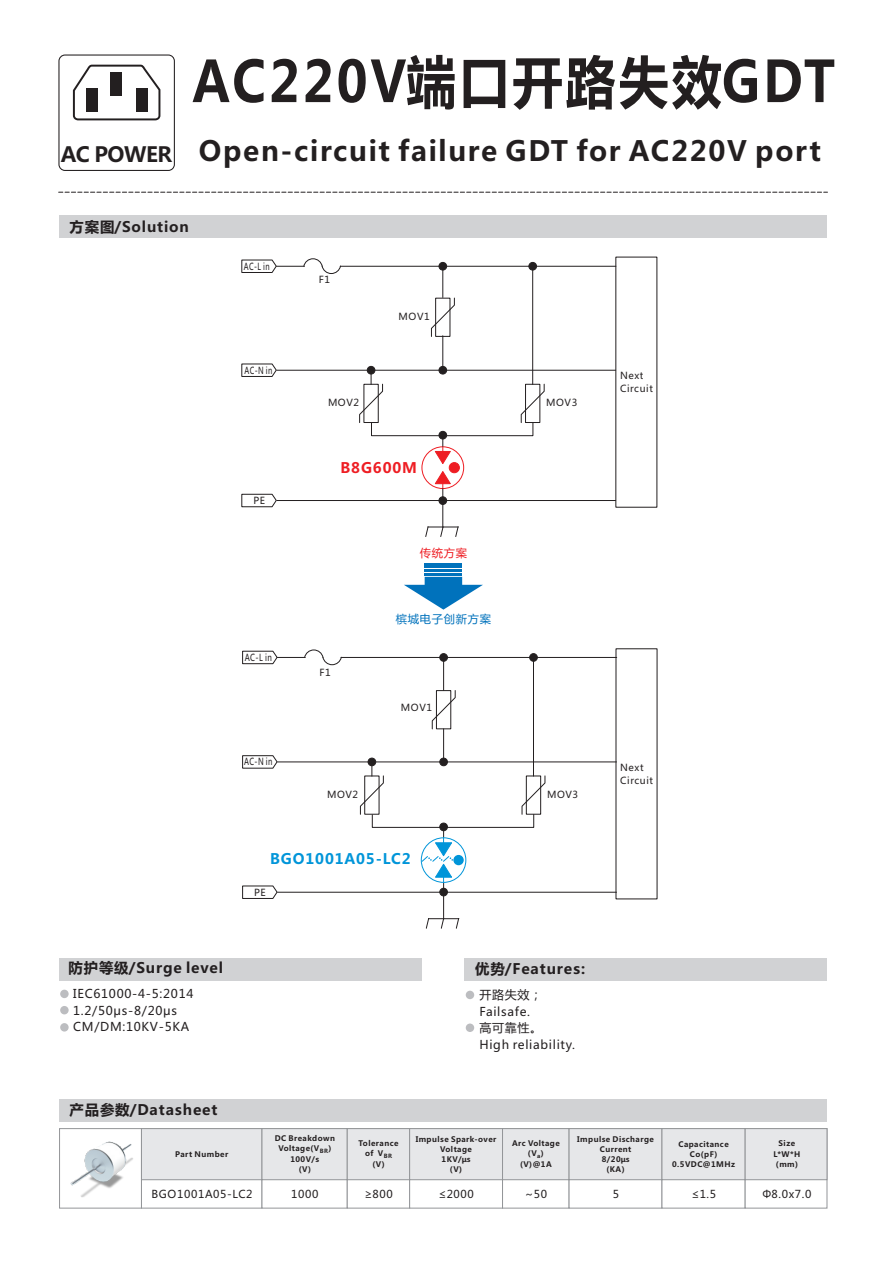
<style>
.page{position:relative;width:893px;height:1263px;background:#fff}
.page>*{position:absolute;margin:0;border:0;box-sizing:border-box;transform-origin:0 0}
.t1{font:700 56.4px "Microsoft Ya Hei";letter-spacing:.06em;color:#231f20;scale:.89 1}
.t2{font:700 27.6px "Microsoft Ya Hei";letter-spacing:.06em;color:#231f20}
.t3{font:700 20.85px "Microsoft Ya Hei";letter-spacing:-.02em;color:#231f20}
.t4{font:700 14.4px "Microsoft Ya Hei";letter-spacing:.06em;color:#231f20}
.t5{font:700 14.4px "Microsoft Ya Hei";letter-spacing:.06em;color:#0095d9}
.t6{font:700 14.4px "Microsoft Ya Hei";letter-spacing:.06em;color:#ee1d23}
.t7{font:12px/16.5px "Microsoft Ya Hei";letter-spacing:.06em;color:#231f20}
.t8{font:11.25px "Microsoft Ya Hei";letter-spacing:.06em;color:#0072bc}
.t9{font:11.25px "Microsoft Ya Hei";color:#ee1d23}
.t10{font:10.8px "Microsoft Ya Hei";letter-spacing:.06em;color:#231f20}
.t11{font:9.6px/12.8px "Microsoft Ya Hei";letter-spacing:.06em;color:#231f20}
.t12{font:9.6px "Microsoft Ya Hei";letter-spacing:.06em;color:#231f20;scale:.72 1}
.t13{font:9.6px "Microsoft Ya Hei";letter-spacing:.06em;color:#231f20;scale:.76 1}
.t14{font:9.6px "Microsoft Ya Hei";letter-spacing:.06em;color:#231f20;scale:.73 1}
.t15{font:700 7.65px/10.1px "Microsoft Ya Hei";letter-spacing:.06em;color:#231f20;text-align:center}
.t16{font:700 5.7px "Microsoft Ya Hei";color:#231f20}
</style>
<div class="page">
<div style="left:59px;top:958px;width:363px;height:22px;background:#d1d2d4"></div>
<div style="left:465px;top:958px;width:362px;height:22px;background:#d1d2d4"></div>
<div style="left:59px;top:1099px;width:768px;height:22px;background:#d1d2d4"></div>
<div style="left:59px;top:216px;width:768px;height:22px;background:#d1d2d4"></div>
<hr style="left:277px;top:370px;width:339px;height:1px;background:#231f20">
<hr style="left:443px;top:264px;width:1px;height:33px;background:#231f20">
<hr style="left:443px;top:336px;width:1px;height:33px;background:#231f20">
<hr style="left:340px;top:266px;width:276px;height:1px;background:#231f20">
<hr style="left:277px;top:500px;width:339px;height:1px;background:#231f20">
<div style="left:422px;top:447px;width:42px;height:42px;border:1px solid #ee1d23;border-radius:50%"></div>
<div style="left:449px;top:462px;width:11px;height:11px;background:#ee1d23;border:1px solid #ee1d23;border-radius:50%"></div>
<svg style="left:435px;top:471px;width:16px;height:18px"></svg>
<div style="left:371px;top:423px;width:162px;height:13px;border:1px solid #231f20"></div>
<hr style="left:532px;top:265px;width:1px;height:119px;background:#231f20">
<svg style="left:435px;top:434px;width:16px;height:31px"></svg>
<hr style="left:443px;top:489px;width:1px;height:39px;background:#231f20">
<hr style="left:428px;top:527px;width:30px;height:1px;background:#231f20">
<svg style="left:425px;top:526px;width:4px;height:11px"></svg>
<svg style="left:440px;top:526px;width:4px;height:11px"></svg>
<svg style="left:455px;top:526px;width:4px;height:11px"></svg>
<svg style="left:431px;top:298px;width:24px;height:39px"></svg>
<svg style="left:359px;top:371px;width:24px;height:52px"></svg>
<svg style="left:521px;top:384px;width:24px;height:39px"></svg>
<svg style="left:241px;top:258px;width:100px;height:16px"></svg>
<svg style="left:241px;top:364px;width:36px;height:13px"></svg>
<svg style="left:241px;top:494px;width:36px;height:13px"></svg>
<div style="left:439px;top:262px;width:8px;height:8px;background:#231f20;border:1px solid #231f20;border-radius:50%"></div>
<div style="left:529px;top:262px;width:8px;height:8px;background:#231f20;border:1px solid #231f20;border-radius:50%"></div>
<div style="left:439px;top:366px;width:8px;height:8px;background:#231f20;border:1px solid #231f20;border-radius:50%"></div>
<div style="left:367px;top:366px;width:8px;height:8px;background:#231f20;border:1px solid #231f20;border-radius:50%"></div>
<div style="left:439px;top:431px;width:8px;height:8px;background:#231f20;border:1px solid #231f20;border-radius:50%"></div>
<div style="left:439px;top:497px;width:8px;height:8px;background:#231f20;border:1px solid #231f20;border-radius:50%"></div>
<hr style="left:278px;top:762px;width:338px;height:1px;background:#231f20">
<hr style="left:443px;top:656px;width:1px;height:34px;background:#231f20">
<hr style="left:443px;top:729px;width:1px;height:32px;background:#231f20">
<hr style="left:341px;top:657px;width:276px;height:1px;background:#231f20">
<hr style="left:278px;top:892px;width:338px;height:1px;background:#231f20">
<hr style="left:533px;top:657px;width:1px;height:119px;background:#231f20">
<hr style="left:443px;top:880px;width:1px;height:39px;background:#231f20">
<hr style="left:428px;top:918px;width:31px;height:1px;background:#231f20">
<svg style="left:426px;top:919px;width:3px;height:10px"></svg>
<svg style="left:441px;top:918px;width:3px;height:11px"></svg>
<svg style="left:456px;top:918px;width:3px;height:11px"></svg>
<svg style="left:432px;top:690px;width:24px;height:39px"></svg>
<svg style="left:360px;top:762px;width:24px;height:53px"></svg>
<svg style="left:522px;top:775px;width:23px;height:40px"></svg>
<svg style="left:242px;top:649px;width:100px;height:16px"></svg>
<svg style="left:242px;top:755px;width:36px;height:13px"></svg>
<svg style="left:242px;top:885px;width:36px;height:14px"></svg>
<svg style="left:421px;top:837px;width:45px;height:45px"></svg>
<svg style="left:422px;top:826px;width:38px;height:57px"></svg>
<div style="left:453px;top:855px;width:11px;height:10px;background:#0095d9;border-radius:50%"></div>
<div style="left:440px;top:653px;width:8px;height:8px;background:#231f20;border:1px solid #231f20;border-radius:50%"></div>
<div style="left:529px;top:653px;width:9px;height:8px;background:#231f20;border:1px solid #231f20;border-radius:50%"></div>
<div style="left:440px;top:758px;width:8px;height:8px;background:#231f20;border:1px solid #231f20;border-radius:50%"></div>
<div style="left:368px;top:758px;width:8px;height:8px;background:#231f20;border:1px solid #231f20;border-radius:50%"></div>
<div style="left:440px;top:823px;width:8px;height:8px;background:#231f20;border:1px solid #231f20;border-radius:50%"></div>
<div style="left:440px;top:888px;width:8px;height:8px;background:#231f20;border:1px solid #231f20;border-radius:50%"></div>
<div style="left:59px;top:1128px;width:83px;height:80px;border:1px solid #939598"></div>
<img style="left:70px;top:1138px;width:71px;height:63px">
<svg style="left:141px;top:1128px;width:686px;height:80px"></svg>
<div style="left:60px;top:1006px;width:9px;height:8px;background:#bcbdc0;border-radius:50%"></div>
<div style="left:466px;top:991px;width:8px;height:8px;background:#bcbdc0;border-radius:50%"></div>
<div style="left:466px;top:1023px;width:8px;height:9px;background:#bcbdc0;border-radius:50%"></div>
<svg style="left:73px;top:65px;width:87px;height:55px"></svg>
<div style="left:111px;top:72px;width:11px;height:23px;background:#231f20"></div>
<div style="left:86px;top:88px;width:12px;height:23px;background:#231f20"></div>
<div style="left:136px;top:88px;width:12px;height:23px;background:#231f20"></div>
<div style="left:60px;top:990px;width:9px;height:8px;background:#bcbdc0;border-radius:50%"></div>
<svg style="left:404px;top:577px;width:79px;height:33px"></svg>
<hr style="left:425px;top:573px;width:37px;height:3px;background:#0072bc">
<hr style="left:425px;top:569px;width:37px;height:3px;background:#0072bc">
<hr style="left:425px;top:567px;width:37px;height:1px;background:#0072bc">
<hr style="left:425px;top:564px;width:37px;height:1px;background:#0072bc">
<hr style="left:425px;top:563px;width:37px;height:1px;background:#0072bc">
<div style="left:60px;top:1023px;width:9px;height:8px;background:#bcbdc0;border-radius:50%"></div>
<svg style="left:59px;top:192px;width:768px;height:1px"></svg>
<div style="left:58px;top:54px;width:117px;height:117px;border:1px solid #231f20;border-radius:6px"></div>
<h3 class="t3" style="left:61px;top:145px;width:113px">AC POWER</h3>
<h1 class="t1" style="left:192px;top:56px;width:724px">AC220V端口开路失效GDT</h1>
<h2 class="t2" style="left:199px;top:139px;width:623px">Open-circuit failure GDT for AC220V port</h2>
<h3 class="t4" style="left:69px;top:220px;width:121px">方案图/Solution</h3>
<p class="t12" style="left:244px;top:262px;width:37px">AC-L in</p>
<p class="t12" style="left:245px;top:366px;width:40px">AC-N in</p>
<p class="t11" style="left:253px;top:495px;width:13px">PE</p>
<p class="t13" style="left:245px;top:654px;width:37px">AC-L in</p>
<p class="t14" style="left:244px;top:757px;width:40px">AC-N in</p>
<p class="t11" style="left:319px;top:274px;width:13px">F1</p>
<p class="t11" style="left:399px;top:311px;width:33px">MOV1</p>
<p class="t11" style="left:328px;top:397px;width:33px">MOV2</p>
<p class="t11" style="left:546px;top:397px;width:33px">MOV3</p>
<h3 class="t6" style="left:341px;top:461px;width:78px">B8G600M</h3>
<h3 class="t9" style="left:420px;top:548px;width:49px">传统方案</h3>
<p class="t11" style="left:319px;top:667px;width:13px">F1</p>
<h3 class="t8" style="left:396px;top:614px;width:96px">槟城电子创新方案</h3>
<p class="t11" style="left:401px;top:701px;width:33px">MOV1</p>
<p class="t11" style="left:327px;top:789px;width:33px">MOV2</p>
<p class="t11" style="left:547px;top:788px;width:33px">MOV3</p>
<h3 class="t5" style="left:270px;top:853px;width:142px">BGO1001A05-LC2</h3>
<p class="t11" style="left:254px;top:887px;width:13px">PE</p>
<h3 class="t4" style="left:68px;top:962px;width:156px">防护等级/Surge level</h3>
<h3 class="t4" style="left:475px;top:962px;width:112px">优势/Features:</h3>
<h3 class="t7" style="left:73px;top:987px;width:122px">IEC61000-4-5:2014<br>1.2/50μs-8/20μs<br>CM/DM:10KV-5KA</h3>
<h3 class="t4" style="left:69px;top:1104px;width:150px">产品参数/Datasheet</h3>
<h3 class="t7" style="left:479px;top:987px;width:97px">开路失效；<br>Failsafe.<br>高可靠性。<br>High reliability.</h3>
<p class="t11" style="left:620px;top:370px;width:34px">Next<br>Circuit</p>
<p class="t11" style="left:620px;top:762px;width:34px">Next<br>Circuit</p>
<p class="t15" style="left:275px;top:1133px;width:62px">DC Breakdown<br>Voltage(V )</p>
<p class="t15" style="left:175px;top:1150px;width:55px">Part Number</p>
<p class="t15" style="left:358px;top:1138px;width:42px">Tolerance of V<sub>BR</sub></p>
<p class="t15" style="left:372px;top:1160px;width:14px">(V)</p>
<p class="t16" style="left:320px;top:1148px;width:10px">BR</p>
<p class="t15" style="left:290px;top:1155px;width:31px">100V/s (V)</p>
<p class="t15" style="left:416px;top:1134px;width:82px">Impulse Spark-over<br>Voltage<br>1KV/μs<br>(V)</p>
<p class="t15" style="left:672px;top:1139px;width:64px">Capacitance<br>Co(pF)<br>0.5VDC@1MHz</p>
<p class="t15" style="left:774px;top:1138px;width:28px;line-height:10.5px">Size<br>L*W*H (mm)</p>
<p class="t15" style="left:577px;top:1134px;width:78px">Impulse Discharge<br>Current<br>8/20μs<br>(KA)</p>
<p class="t15" style="left:512px;top:1138px;width:49px">Arc Voltage (V )<sub>a</sub></p>
<p class="t15" style="left:520px;top:1160px;width:33px">(V)@1A</p>
<h3 class="t10" style="left:152px;top:1189px;width:103px">BGO1001A05-LC2</h3>
<h3 class="t10" style="left:291px;top:1189px;width:29px">1000</h3>
<h3 class="t10" style="left:364px;top:1189px;width:30px">≥800</h3>
<h3 class="t10" style="left:439px;top:1189px;width:37px">≤2000</h3>
<h3 class="t10" style="left:525px;top:1189px;width:23px">~50</h3>
<h3 class="t10" style="left:613px;top:1189px;width:8px">5</h3>
<h3 class="t10" style="left:692px;top:1189px;width:26px">≤1.5</h3>
<h3 class="t10" style="left:763px;top:1189px;width:50px">Φ8.0x7.0</h3>
</div>
